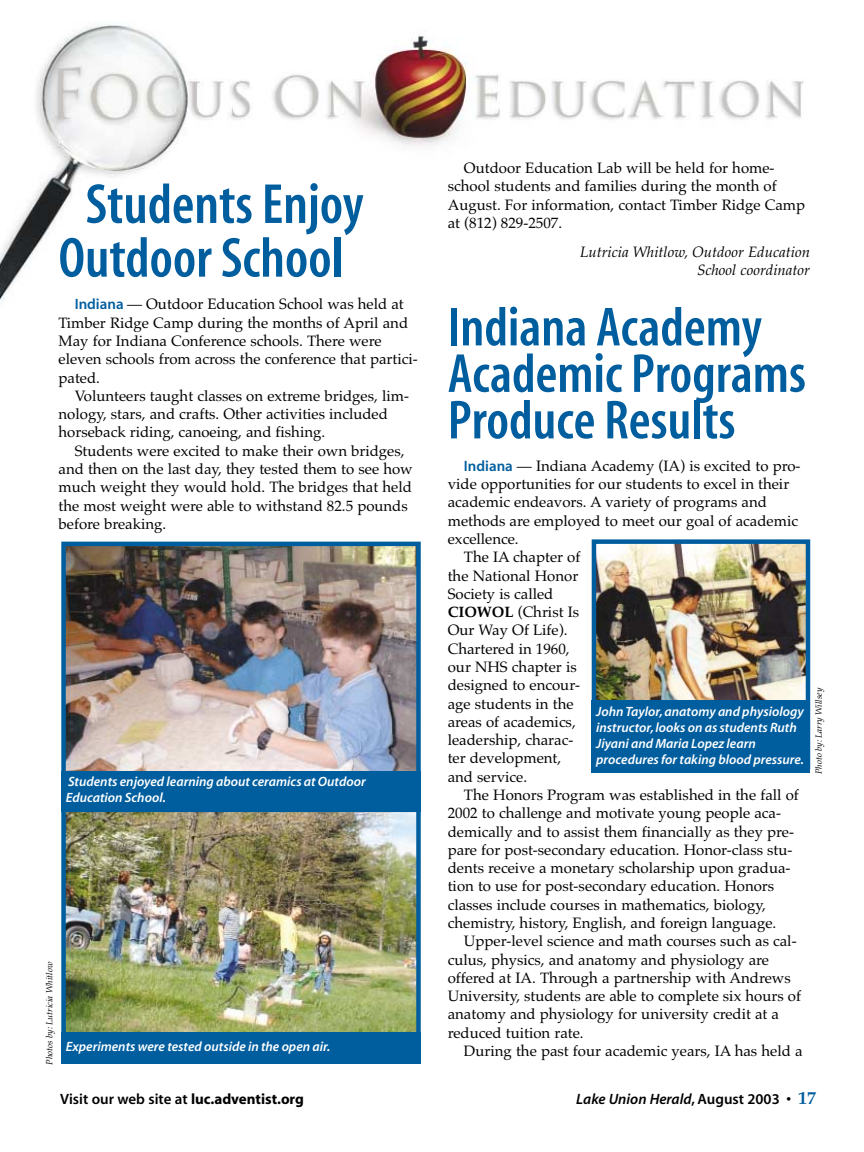
<style>
.page{position:relative;width:864px;height:1152px;background:#fff}
.page>*{position:absolute;margin:0;border:0;box-sizing:border-box;transform-origin:0 0}
.t1{font:57px/53.7px "Myriad MM 565 300";color:#005e9f;text-align:center}
.t2{font:55.5px/46.5px "Myriad MM 565 300";color:#005e9f}
.t3{font:15px/18.3px "Palatino";color:#000}
.t4{font:italic 15px/18.3px "Palatino";color:#000;text-align:right}
.t5{font:15px "Myriad MM 565 600";color:#000}
.t6{font:15px "Myriad MM It 565 600";color:#000}
.t7{font:13.5px/16.2px "Myriad MM It 565 600";color:#fff}
.t8{font:italic 9px "Palatino";color:#000}
.s1{font-family:"Myriad MM 565 600";color:#005e9f}
.s2{font-weight:700}
.s3{font-family:"Myriad MM 700 600"}
.s4{font-family:"Myriad MM 565 600"}
.s5{font-family:"Palatino";font-weight:700;font-size:18px;color:#005e9f}
</style>
<div class="page">
<img style="left:0;top:23px;width:804px;height:279px">
<img style="left:66px;top:547px;width:350px;height:224px">
<div style="left:61px;top:542px;width:360px;height:234px;border:4px solid #005e9f"></div>
<div style="left:61px;top:771px;width:360px;height:40px;background:#005e9f"></div>
<img style="left:66px;top:813px;width:350px;height:219px">
<div style="left:61px;top:808px;width:360px;height:229px;border:4px solid #005e9f"></div>
<div style="left:61px;top:1032px;width:360px;height:32px;background:#005e9f"></div>
<img style="left:597px;top:544px;width:208px;height:156px">
<div style="left:592px;top:539px;width:218px;height:230px;border:4px solid #005e9f"></div>
<div style="left:592px;top:700px;width:218px;height:73px;background:#005e9f"></div>
<h1 class="t1" style="left:59px;top:182px;width:307px">Students Enjoy<br>Outdoor School</h1>
<p class="t3" style="left:59px;top:297px;width:361px;text-indent:16px"><span class="s1">Indiana</span> — Outdoor Education School was held at Timber Ridge Camp during the months of April and May for Indiana Conference schools. There were eleven schools from across the conference that partici&shy;pated.</p>
<p class="t3" style="left:59px;top:388px;width:352px;text-indent:16px">Volunteers taught classes on extreme bridges, lim&shy;nology, stars, and crafts. Other activities included horseback riding, canoeing, and fishing.</p>
<p class="t3" style="left:59px;top:443px;width:356px;text-indent:16px">Students were excited to make their own bridges, and then on the last day, they tested them to see how much weight they would hold. The bridges that held the most weight were able to withstand 82.5 pounds before breaking.</p>
<p class="t7" style="left:66px;top:775px;width:301px">Students enjoyed learning about ceramics at Outdoor<br>Education School.</p>
<p class="t8" style="left:46px;top:1065px;width:104px;rotate:-90deg">Photos by: Lutricia Whitlow</p>
<p class="t7" style="left:66px;top:1040px;width:266px">Experiments were tested outside in the open air.</p>
<p class="t3" style="left:448px;top:160px;width:359px;text-indent:16px">Outdoor Education Lab will be held for home&shy;school students and families during the month of August. For information, contact Timber Ridge Camp at (812) 829-2507.</p>
<p class="t4" style="left:580px;top:244px;width:231px">Lutricia Whitlow, Outdoor Education<br>School coordinator</p>
<h2 class="t2" style="left:448px;top:309px;width:360px">Indiana Academy<br>Academic Programs<br>Produce Results</h2>
<p class="t3" style="left:464px;top:458px;width:338px"><span class="s1">Indiana</span> — Indiana Academy (IA) is excited to pro-</p>
<p class="t3" style="left:448px;top:477px;width:343px">vide opportunities for our students to excel in their</p>
<p class="t3" style="left:448px;top:495px;width:321px">academic endeavors. A variety of programs and</p>
<p class="t3" style="left:448px;top:513px;width:352px">methods are employed to meet our goal of academic</p>
<p class="t3" style="left:448px;top:531px;width:72px">excellence.</p>
<p class="t3" style="left:464px;top:550px;width:118px">The IA chapter of</p>
<p class="t3" style="left:448px;top:568px;width:132px">the National Honor</p>
<p class="t3" style="left:448px;top:586px;width:107px">Society is called</p>
<p class="t3" style="left:448px;top:605px;width:133px"><span class="s2">CIOWOL</span> (Christ Is</p>
<p class="t3" style="left:448px;top:623px;width:121px">Our Way Of Life).</p>
<p class="t3" style="left:448px;top:641px;width:123px">Chartered in 1960,</p>
<p class="t3" style="left:448px;top:659px;width:130px">our NHS chapter is</p>
<p class="t3" style="left:448px;top:678px;width:134px">designed to encour-</p>
<p class="t3" style="left:448px;top:696px;width:127px">age students in the</p>
<p class="t3" style="left:448px;top:714px;width:130px">areas of academics,</p>
<p class="t3" style="left:448px;top:733px;width:127px">leadership, charac-</p>
<p class="t3" style="left:448px;top:751px;width:115px">ter development,</p>
<p class="t3" style="left:448px;top:769px;width:81px">and service.</p>
<p class="t3" style="left:464px;top:787px;width:336px">The Honors Program was established in the fall of</p>
<p class="t3" style="left:448px;top:806px;width:335px">2002 to challenge and motivate young people aca-</p>
<p class="t3" style="left:448px;top:824px;width:348px">demically and to assist them financially as they pre-</p>
<p class="t3" style="left:448px;top:842px;width:346px">pare for post-secondary education. Honor-class stu-</p>
<p class="t3" style="left:448px;top:861px;width:344px">dents receive a monetary scholarship upon gradua-</p>
<p class="t3" style="left:448px;top:879px;width:328px">tion to use for post-secondary education. Honors</p>
<p class="t3" style="left:448px;top:897px;width:320px">classes include courses in mathematics, biology,</p>
<p class="t3" style="left:448px;top:915px;width:330px">chemistry, history, English, and foreign language.</p>
<p class="t3" style="left:464px;top:934px;width:334px">Upper-level science and math courses such as cal-</p>
<p class="t3" style="left:448px;top:952px;width:323px">culus, physics, and anatomy and physiology are</p>
<p class="t3" style="left:448px;top:970px;width:345px">offered at IA. Through a partnership with Andrews</p>
<p class="t3" style="left:448px;top:989px;width:355px">University, students are able to complete six hours of</p>
<p class="t3" style="left:448px;top:1007px;width:333px">anatomy and physiology for university credit at a</p>
<p class="t3" style="left:448px;top:1025px;width:137px">reduced tuition rate.</p>
<p class="t3" style="left:464px;top:1043px;width:340px">During the past four academic years, IA has held a</p>
<p class="t8" style="left:815px;top:774px;width:88px;rotate:-90deg">Photo by: Larry Willsey</p>
<p class="t7" style="left:596px;top:704px;width:209px">John Taylor, anatomy and physiology instructor, looks on as students Ruth Jiyani and Maria Lopez learn procedures for taking blood pressure.</p>
<p class="t5" style="left:60px;top:1093px;width:245px">Visit our web site at <span class="s3">luc.adventist.org</span></p>
<p class="t6" style="left:576px;top:1093px;width:241px">Lake Union Herald<span class="s4">, August 2003 •</span> <span class="s5">17</span></p>
</div>
